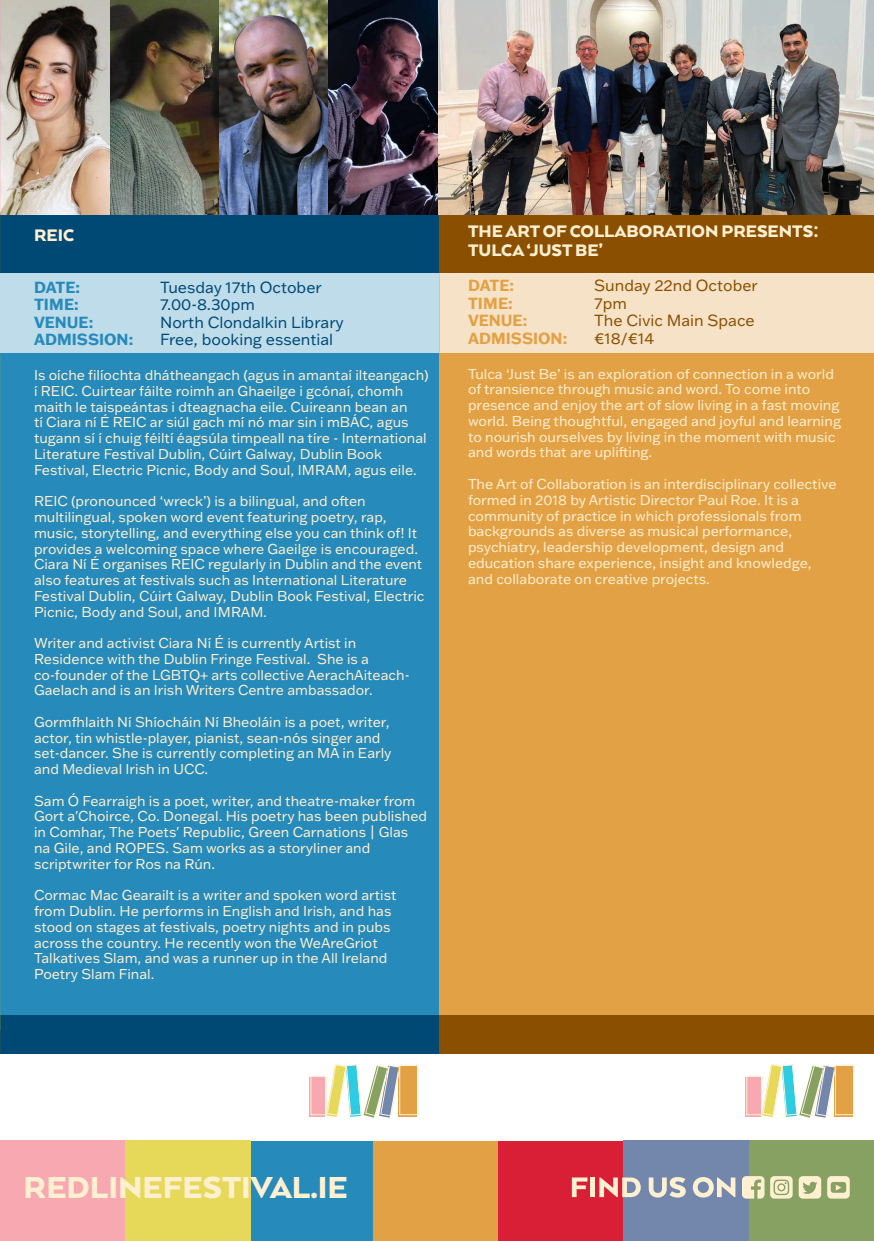
<style>
.page{position:relative;width:874px;height:1241px;background:#fff}
.page>*{position:absolute;margin:0;border:0;box-sizing:border-box;transform-origin:0 0}
.t1{font:900 35px "Arquitecta";color:#fff0d1}
.t2{font:900 19.25px/19.2px "Arquitecta";color:#fff0d1}
.t3{font:15.75px "Franklin Gothic ATF";color:#004975}
.t4{font:15.75px "Franklin Gothic ATF";color:#8a5000}
.t5{font:700 15.75px "Franklin Gothic ATF";color:#268aba}
.t6{font:700 15.75px "Franklin Gothic ATF";color:#e3a145}
.t7{font:14px/15.8px "Franklin Gothic ATF";color:#fff0d1}
</style>
<div class="page">
<div style="left:497px;top:1140px;width:126px;height:100px;background:#d91f36"></div>
<div style="left:748px;top:1140px;width:125px;height:100px;background:#87a163"></div>
<div style="left:372px;top:1140px;width:125px;height:100px;background:#e3a145"></div>
<div style="left:0;top:1140px;width:125px;height:100px;background:#f7a8b0"></div>
<div style="left:623px;top:1140px;width:125px;height:100px;background:#7387ad"></div>
<div style="left:247px;top:1140px;width:125px;height:100px;background:#268aba"></div>
<div style="left:125px;top:1140px;width:125px;height:100px;background:#e6d959"></div>
<svg style="left:742px;top:1175px;width:50px;height:23px"></svg>
<svg style="left:798px;top:1176px;width:22px;height:22px"></svg>
<svg style="left:827px;top:1176px;width:22px;height:22px"></svg>
<svg style="left:571px;top:1177px;width:16px;height:19px"></svg>
<hr style="left:590px;top:1177px;width:4px;height:19px;background:#fff0d1">
<svg style="left:599px;top:1177px;width:41px;height:19px"></svg>
<svg style="left:648px;top:1177px;width:37px;height:20px"></svg>
<svg style="left:692px;top:1177px;width:43px;height:20px"></svg>
<div style="left:0;top:245px;width:439px;height:114px;background:#bedcea"></div>
<div style="left:0;top:354px;width:439px;height:675px;background:#268aba"></div>
<div style="left:0;top:212px;width:439px;height:61px;background:#004975"></div>
<div style="left:0;top:1015px;width:439px;height:38px;background:#004975"></div>
<div style="left:439px;top:266px;width:434px;height:100px;background:#f6e2c7"></div>
<div style="left:439px;top:354px;width:434px;height:675px;background:#e3a145"></div>
<div style="left:439px;top:212px;width:434px;height:61px;background:#8a5000"></div>
<div style="left:439px;top:1015px;width:434px;height:38px;background:#8a5000"></div>
<img style="left:109px;top:0;width:110px;height:214px">
<img style="left:219px;top:0;width:109px;height:214px">
<img style="left:328px;top:0;width:110px;height:214px">
<img style="left:438px;top:0;width:435px;height:214px">
<img style="left:1px;top:0;width:108px;height:214px">
<svg style="left:745px;top:1064px;width:109px;height:53px"></svg>
<div style="left:309px;top:1076px;width:16px;height:40px;background:#f7a8b0"></div>
<svg style="left:310px;top:1064px;width:108px;height:53px"></svg>
<hr style="left:0;top:247px;width:1px;height:149px;background:#87a163">
<img style="left:0;top:0;width:1px;height:214px">
<p class="t2" style="left:34px;top:225px;width:42px">REIC</p>
<p class="t5" style="left:34px;top:276px;width:48px">DATE:</p>
<p class="t3" style="left:160px;top:276px;width:163px">Tuesday 17th October</p>
<p class="t5" style="left:34px;top:294px;width:46px">TIME:</p>
<p class="t3" style="left:160px;top:294px;width:96px">7.00-8.30pm</p>
<p class="t5" style="left:34px;top:311px;width:61px">VENUE:</p>
<p class="t3" style="left:160px;top:311px;width:185px">North Clondalkin Library</p>
<p class="t5" style="left:34px;top:329px;width:101px">ADMISSION:</p>
<p class="t3" style="left:160px;top:329px;width:174px">Free, booking essential</p>
<p class="t7" style="left:34px;top:367px;width:396px">Is oíche filíochta dhátheangach (agus in amantaí ilteangach) í REIC. Cuirtear fáilte roimh an Ghaeilge i gcónaí, chomh maith le taispeántas i dteagnacha eile. Cuireann bean an<br>tí Ciara ní É REIC ar siúl gach mí nó mar sin i mBÁC, agus tugann sí í chuig féiltí éagsúla timpeall na tíre - International Literature Festival Dublin, Cúirt Galway, Dublin Book</p>
<p class="t7" style="left:34px;top:461px;width:384px">Festival, Electric Picnic, Body and Soul, IMRAM, agus eile.</p>
<p class="t7" style="left:34px;top:493px;width:333px">REIC (pronounced ‘wreck’) is a bilingual, and often</p>
<p class="t7" style="left:34px;top:508px;width:391px">multilingual, spoken word event featuring poetry, rap, music, storytelling, and everything else you can think of! It provides a welcoming space where Gaeilge is encouraged.<br>Ciara Ní É organises REIC regularly in Dublin and the event also features at festivals such as International Literature Festival Dublin, Cúirt Galway, Dublin Book Festival, Electric Picnic, Body and Soul, and IMRAM.</p>
<p class="t7" style="left:34px;top:634px;width:323px">Writer and activist Ciara Ní É is currently Artist in</p>
<p class="t7" style="left:34px;top:650px;width:377px">Residence with the Dublin Fringe Festival. She is a co-founder of the LGBTQ+ arts collective AerachAiteach-<br>Gaelach and is an Irish Writers Centre ambassador.</p>
<p class="t7" style="left:34px;top:713px;width:359px">Gormfhlaith Ní Shíocháin Ní Bheoláin is a poet, writer, actor, tin whistle-player, pianist, sean-nós singer and set-dancer. She is currently completing an MA in Early</p>
<p class="t7" style="left:34px;top:760px;width:176px">and Medieval Irish in UCC.</p>
<p class="t7" style="left:34px;top:792px;width:394px">Sam Ó Fearraigh is a poet, writer, and theatre-maker from<br>Gort a'Choirce, Co. Donegal. His poetry has been published in Comhar, The Poets' Republic, Green Carnations | Glas</p>
<p class="t7" style="left:34px;top:839px;width:338px">na Gile, and ROPES. Sam works as a storyliner and</p>
<p class="t7" style="left:34px;top:855px;width:182px">scriptwriter for Ros na Rún.</p>
<p class="t7" style="left:34px;top:886px;width:364px">Cormac Mac Gearailt is a writer and spoken word artist from Dublin. He performs in English and Irish, and has stood on stages at festivals, poetry nights and in pubs across the country. He recently won the WeAreGriot</p>
<p class="t7" style="left:34px;top:949px;width:355px">Talkatives Slam, and was a runner up in the All Ireland</p>
<p class="t7" style="left:34px;top:965px;width:122px">Poetry Slam Final.</p>
<p class="t2" style="left:468px;top:221px;width:352px">THE ART OF COLLABORATION PRESENTS:<br>TULCA ‘JUST BE’</p>
<p class="t6" style="left:468px;top:275px;width:48px">DATE:</p>
<p class="t4" style="left:594px;top:275px;width:165px">Sunday 22nd October</p>
<p class="t6" style="left:468px;top:292px;width:46px">TIME:</p>
<p class="t4" style="left:594px;top:292px;width:34px">7pm</p>
<p class="t6" style="left:468px;top:310px;width:61px">VENUE:</p>
<p class="t4" style="left:594px;top:310px;width:162px">The Civic Main Space</p>
<p class="t6" style="left:468px;top:327px;width:101px">ADMISSION:</p>
<p class="t4" style="left:594px;top:327px;width:61px">€18/€14</p>
<p class="t7" style="left:468px;top:365px;width:374px">Tulca ‘Just Be’ is an exploration of connection in a world of transience through music and word. To come into presence and enjoy the art of slow living in a fast moving world. Being thoughtful, engaged and joyful and learning to nourish ourselves by living in the moment with music and words that are uplifting.</p>
<p class="t7" style="left:468px;top:475px;width:370px">The Art of Collaboration is an interdisciplinary collective formed in 2018 by Artistic Director Paul Roe. It is a</p>
<p class="t7" style="left:468px;top:507px;width:335px">community of practice in which professionals from</p>
<p class="t7" style="left:468px;top:523px;width:325px">backgrounds as diverse as musical performance,</p>
<p class="t7" style="left:468px;top:538px;width:317px">psychiatry, leadership development, design and</p>
<p class="t7" style="left:468px;top:554px;width:345px">education share experience, insight and knowledge,</p>
<p class="t7" style="left:468px;top:570px;width:243px">and collaborate on creative projects.</p>
<h1 class="t1" style="left:24px;top:1165px;width:325px">REDLINEFESTIVAL.IE</h1>
</div>
